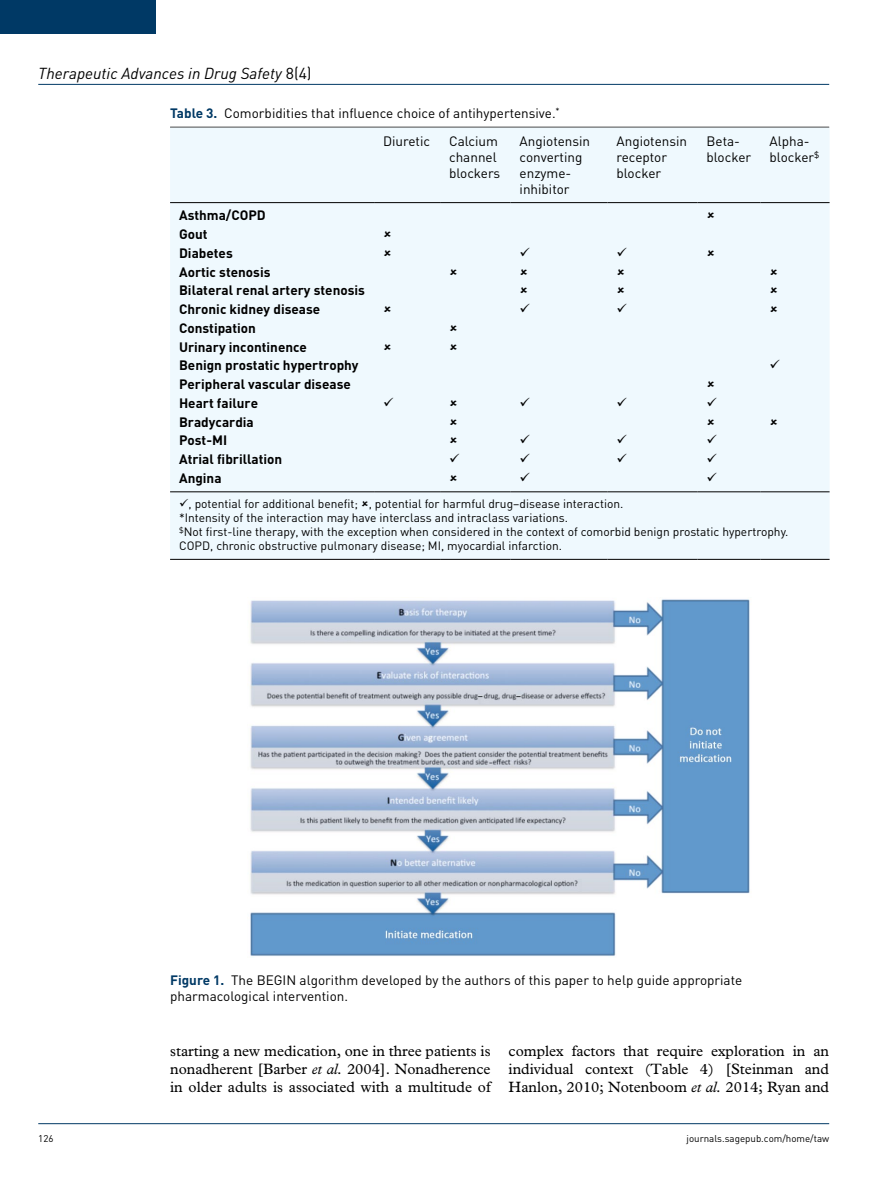
<style>
.page{position:relative;width:893px;height:1191px;background:#fff}
.page>*{position:absolute;margin:0;border:0;box-sizing:border-box;transform-origin:0 0}
.t1{font:italic 15.75px "DIN";color:#000}
.t2{font:15px/18px "Plantin Std";color:#000;text-align:justify}
.t3{font:13.5px/15.8px "DIN";color:#000}
.t4{font:700 13.5px/18.8px "DIN";color:#000}
.t5{font:12px/14.2px "DIN";color:#000}
.t6{font:9.75px "DIN";color:#000}
.s1{font-style:normal}
.s2{font-weight:700;color:#003965}
.s3{font-style:italic}
</style>
<div class="page">
<hr style="left:38px;top:84px;width:791px;height:1px;background:#003965">
<div style="left:0;top:0;width:155px;height:34px;background:#003965"></div>
<hr style="left:38px;top:1123px;width:791px;height:1px;background:#003965">
<hr style="left:170px;top:127px;width:659px;height:1px;background:#000">
<div style="left:170px;top:128px;width:660px;height:431px;background:#eff9fe"></div>
<hr style="left:170px;top:202px;width:204px;height:1px;background:#000">
<hr style="left:374px;top:202px;width:66px;height:1px;background:#000">
<hr style="left:440px;top:202px;width:71px;height:1px;background:#000">
<hr style="left:511px;top:202px;width:96px;height:1px;background:#000">
<hr style="left:608px;top:202px;width:90px;height:1px;background:#000">
<hr style="left:698px;top:202px;width:62px;height:1px;background:#000">
<hr style="left:760px;top:202px;width:70px;height:1px;background:#000">
<hr style="left:170px;top:491px;width:204px;height:1px;background:#000">
<hr style="left:374px;top:491px;width:66px;height:1px;background:#000">
<hr style="left:440px;top:491px;width:71px;height:1px;background:#000">
<hr style="left:511px;top:491px;width:96px;height:1px;background:#000">
<hr style="left:608px;top:491px;width:90px;height:1px;background:#000">
<hr style="left:698px;top:491px;width:62px;height:1px;background:#000">
<hr style="left:760px;top:491px;width:70px;height:1px;background:#000">
<hr style="left:170px;top:559px;width:204px;height:1px;background:#000">
<hr style="left:374px;top:559px;width:66px;height:1px;background:#000">
<hr style="left:440px;top:559px;width:71px;height:1px;background:#000">
<hr style="left:511px;top:559px;width:96px;height:1px;background:#000">
<hr style="left:608px;top:559px;width:90px;height:1px;background:#000">
<hr style="left:698px;top:559px;width:62px;height:1px;background:#000">
<hr style="left:760px;top:559px;width:70px;height:1px;background:#000">
<img style="left:250px;top:599px;width:500px;height:357px">
<svg style="left:707px;top:212px;width:7px;height:6px"></svg>
<svg style="left:384px;top:231px;width:7px;height:6px"></svg>
<svg style="left:384px;top:249px;width:7px;height:7px"></svg>
<svg style="left:707px;top:249px;width:7px;height:7px"></svg>
<svg style="left:450px;top:268px;width:7px;height:6px"></svg>
<svg style="left:521px;top:268px;width:6px;height:6px"></svg>
<svg style="left:617px;top:268px;width:7px;height:6px"></svg>
<svg style="left:770px;top:268px;width:7px;height:6px"></svg>
<svg style="left:521px;top:287px;width:6px;height:6px"></svg>
<svg style="left:617px;top:287px;width:7px;height:6px"></svg>
<svg style="left:770px;top:287px;width:7px;height:6px"></svg>
<svg style="left:384px;top:306px;width:7px;height:6px"></svg>
<svg style="left:770px;top:306px;width:7px;height:6px"></svg>
<svg style="left:450px;top:324px;width:7px;height:7px"></svg>
<svg style="left:384px;top:343px;width:7px;height:6px"></svg>
<svg style="left:450px;top:343px;width:7px;height:6px"></svg>
<svg style="left:707px;top:381px;width:7px;height:6px"></svg>
<svg style="left:450px;top:399px;width:7px;height:7px"></svg>
<svg style="left:450px;top:418px;width:7px;height:6px"></svg>
<svg style="left:707px;top:418px;width:7px;height:6px"></svg>
<svg style="left:770px;top:418px;width:7px;height:6px"></svg>
<svg style="left:450px;top:437px;width:7px;height:6px"></svg>
<svg style="left:450px;top:474px;width:7px;height:6px"></svg>
<svg style="left:362px;top:500px;width:6px;height:6px"></svg>
<svg style="left:521px;top:247px;width:9px;height:9px"></svg>
<svg style="left:617px;top:247px;width:10px;height:9px"></svg>
<svg style="left:521px;top:303px;width:9px;height:9px"></svg>
<svg style="left:617px;top:303px;width:10px;height:9px"></svg>
<svg style="left:770px;top:360px;width:10px;height:9px"></svg>
<svg style="left:384px;top:397px;width:9px;height:9px"></svg>
<svg style="left:521px;top:397px;width:9px;height:9px"></svg>
<svg style="left:617px;top:397px;width:10px;height:9px"></svg>
<svg style="left:707px;top:397px;width:10px;height:9px"></svg>
<svg style="left:521px;top:435px;width:9px;height:9px"></svg>
<svg style="left:617px;top:435px;width:10px;height:9px"></svg>
<svg style="left:707px;top:435px;width:10px;height:9px"></svg>
<svg style="left:450px;top:453px;width:9px;height:9px"></svg>
<svg style="left:521px;top:453px;width:9px;height:9px"></svg>
<svg style="left:617px;top:453px;width:10px;height:9px"></svg>
<svg style="left:707px;top:453px;width:10px;height:9px"></svg>
<svg style="left:521px;top:472px;width:9px;height:9px"></svg>
<svg style="left:707px;top:472px;width:10px;height:9px"></svg>
<h1 class="t1" style="left:38px;top:63px;width:275px">Therapeutic Advances in Drug Safety <span class="s1">8(4)</span></h1>
<p class="t3" style="left:383px;top:98px;width:178px;line-height:28.5px;text-indent:-213px"><span class="s2">Table 3.</span> Comorbidities that influence choice of antihypertensive.<sup>*<br></sup>Diuretic</p>
<p class="t3" style="left:449px;top:133px;width:53px">Calcium channel blockers</p>
<p class="t3" style="left:520px;top:133px;width:72px">Angiotensin converting enzyme&shy;inhibitor</p>
<p class="t3" style="left:616px;top:133px;width:72px">Angiotensin receptor blocker</p>
<p class="t3" style="left:706px;top:133px;width:46px">Beta&shy;blocker</p>
<p class="t3" style="left:770px;top:133px;width:51px">Alpha&shy;blocker<sup>$</sup></p>
<p class="t4" style="left:179px;top:205px;width:88px">Asthma/COPD<br>Gout<br>Diabetes</p>
<p class="t4" style="left:179px;top:262px;width:187px">Aortic stenosis<br>Bilateral renal artery stenosis<br>Chronic kidney disease</p>
<p class="t4" style="left:179px;top:318px;width:181px">Constipation<br>Urinary incontinence<br>Benign prostatic hypertrophy</p>
<p class="t4" style="left:179px;top:374px;width:173px">Peripheral vascular disease<br>Heart failure</p>
<p class="t4" style="left:179px;top:412px;width:76px">Bradycardia<br>Post-MI</p>
<p class="t4" style="left:179px;top:449px;width:105px">Atrial fibrillation</p>
<p class="t4" style="left:179px;top:468px;width:44px">Angina</p>
<p class="t5" style="left:179px;top:496px;width:611px">✓, potential for additional benefit; , potential for harmful drug–disease interaction.<br>*Intensity of the interaction may have interclass and intraclass variations.<br><sup>$</sup>Not first-line therapy, with the exception when considered in the context of comorbid benign prostatic hypertrophy.<br>COPD, chronic obstructive pulmonary disease; MI, myocardial infarction.</p>
<p class="t3" style="left:170px;top:972px;width:574px"><span class="s2">Figure 1.</span> The BEGIN algorithm developed by the authors of this paper to help guide appropriate pharmacological intervention.</p>
<p class="t2" style="left:170px;top:1042px;width:322px">starting a new medication, one in three patients is nonadherent [Barber <span class="s3">et al.</span> 2004]. Nonadherence in older adults is associated with a multitude of</p>
<p class="t2" style="left:509px;top:1042px;width:322px">complex factors that require exploration in an individual context (Table 4) [Steinman and Hanlon, 2010; Notenboom <span class="s3">et al.</span> 2014; Ryan and</p>
<p class="t6" style="left:38px;top:1132px;width:17px">126</p>
<p class="t6" style="left:687px;top:1132px;width:144px">journals.sagepub.com/home/taw</p>
</div>
